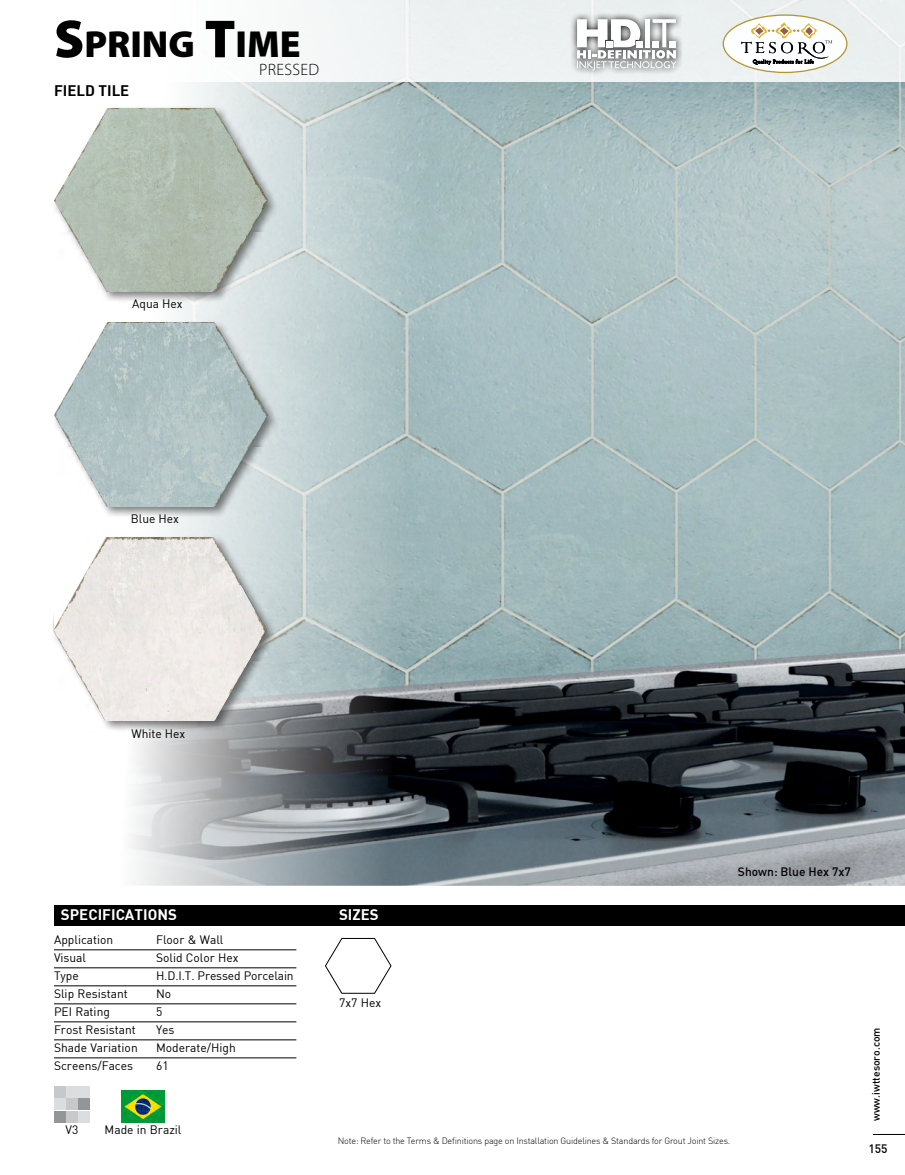
<style>
.page{position:relative;width:905px;height:1175px;background:#fff}
.page>*{position:absolute;margin:0;border:0;box-sizing:border-box;transform-origin:0 0}
.t1{font:900 37.8px "Myriad Pro";color:#000}
.t2{font:300 16.5px "Myriad Pro";letter-spacing:.02em;color:#000}
.t3{font:700 15px "DIN";color:#fff}
.t4{font:700 15px "DIN";color:#000}
.t5{font:12px "DIN";color:#000}
.t6{font:500 12px "DIN";color:#000}
.t7{font:500 10.5px "DIN";color:#000}
.t8{font:300 9px "DIN";letter-spacing:-.02em;color:#000}
.t9{font:5.1px "Adobe Garamond Pro";letter-spacing:.085em;color:#000}
.s1{font-size:54px}
</style>
<div class="page">
<img style="left:121px;top:1090px;width:44px;height:32px">
<img style="left:439px;top:81px;width:465px;height:805px">
<div style="left:54px;top:904px;width:850px;height:21px;background:#000"></div>
<svg style="left:131px;top:81px;width:308px;height:805px;background:#a7b4b6"></svg>
<div style="left:0;top:0;width:904px;height:81px;background:linear-gradient(to right,#fff,#e4e9e8)"></div>
<div style="left:52px;top:105px;width:227px;height:199px;background:#000;opacity:.5"></div>
<img style="left:54px;top:108px;width:213px;height:183px">
<div style="left:52px;top:320px;width:227px;height:198px;background:#000;opacity:.5"></div>
<img style="left:54px;top:323px;width:213px;height:183px">
<div style="left:51px;top:534px;width:228px;height:199px;background:#000;opacity:.5"></div>
<img style="left:53px;top:537px;width:214px;height:183px">
<svg style="left:325px;top:937px;width:67px;height:57px"></svg>
<div style="left:54px;top:1111px;width:11px;height:11px;background:#939598"></div>
<div style="left:78px;top:1086px;width:12px;height:11px;background:#dcddde"></div>
<div style="left:54px;top:1086px;width:11px;height:11px;background:#c7c8ca"></div>
<div style="left:66px;top:1098px;width:12px;height:12px;background:#c7c8ca"></div>
<div style="left:66px;top:1111px;width:12px;height:11px;background:#c7c8ca"></div>
<div style="left:78px;top:1098px;width:12px;height:12px;background:#939598"></div>
<div style="left:66px;top:1086px;width:12px;height:11px;background:#dcddde"></div>
<div style="left:54px;top:1098px;width:11px;height:12px;background:#dcddde"></div>
<div style="left:78px;top:1111px;width:12px;height:11px;background:#dcddde"></div>
<div style="left:723px;top:15px;width:123px;height:57px;background:#fdfeff;border-radius:50%"></div>
<div style="left:722px;top:14px;width:125px;height:59px;border:1px solid #b29730;border-radius:50%"></div>
<svg style="left:741px;top:22px;width:91px;height:42px"></svg>
<hr style="left:54px;top:949px;width:242px;height:1px;background:#000">
<hr style="left:54px;top:967px;width:242px;height:1px;background:#000">
<hr style="left:54px;top:985px;width:242px;height:1px;background:#000">
<hr style="left:54px;top:1003px;width:242px;height:1px;background:#000">
<hr style="left:54px;top:1021px;width:242px;height:1px;background:#000">
<hr style="left:54px;top:1039px;width:242px;height:1px;background:#000">
<hr style="left:54px;top:1057px;width:242px;height:1px;background:#000">
<hr style="left:872px;top:1134px;width:32px;height:1px;background:#000">
<svg style="left:569px;top:12px;width:114px;height:66px;background:#dadedf"></svg>
<svg style="left:577px;top:19px;width:99px;height:51px"></svg>
<h1 class="t1" style="left:54px;top:19px;width:248px"><span class="s1">S</span>PRING <span class="s1">T</span>IME</h1>
<h2 class="t2" style="left:259px;top:59px;width:61px">PRESSED</h2>
<p class="t4" style="left:54px;top:81px;width:77px">FIELD TILE</p>
<p class="t5" style="left:132px;top:297px;width:52px">Aqua Hex</p>
<p class="t5" style="left:131px;top:511px;width:50px">Blue Hex</p>
<p class="t9" style="left:753px;top:59px;width:62px">Quality Products for Life</p>
<p class="t5" style="left:131px;top:725px;width:55px">White Hex</p>
<p class="t3" style="left:61px;top:904px;width:117px">SPECIFICATIONS</p>
<p class="t3" style="left:339px;top:904px;width:41px">SIZES</p>
<p class="t5" style="left:54px;top:932px;width:61px">Application</p>
<p class="t5" style="left:156px;top:932px;width:69px">Floor &amp; Wall</p>
<p class="t5" style="left:54px;top:950px;width:34px">Visual</p>
<p class="t5" style="left:156px;top:950px;width:84px">Solid Color Hex</p>
<p class="t5" style="left:54px;top:968px;width:26px">Type</p>
<p class="t5" style="left:156px;top:968px;width:139px">H.D.I.T. Pressed Porcelain</p>
<p class="t5" style="left:54px;top:986px;width:75px">Slip Resistant</p>
<p class="t5" style="left:156px;top:986px;width:17px">No</p>
<p class="t5" style="left:54px;top:1004px;width:57px">PEI Rating</p>
<p class="t5" style="left:156px;top:1004px;width:8px">5</p>
<p class="t5" style="left:54px;top:1022px;width:83px">Frost Resistant</p>
<p class="t5" style="left:156px;top:1022px;width:20px">Yes</p>
<p class="t5" style="left:54px;top:1040px;width:85px">Shade Variation</p>
<p class="t5" style="left:156px;top:1040px;width:81px">Moderate/High</p>
<p class="t5" style="left:54px;top:1058px;width:81px">Screens/Faces</p>
<p class="t5" style="left:156px;top:1058px;width:14px">61</p>
<p class="t5" style="left:339px;top:994px;width:43px">7x7 Hex</p>
<p class="t6" style="left:738px;top:864px;width:114px">Shown: Blue Hex 7x7</p>
<p class="t5" style="left:66px;top:1122px;width:14px">V3</p>
<p class="t5" style="left:105px;top:1122px;width:78px">Made in Brazil</p>
<p class="t8" style="left:338px;top:1135px;width:394px">Note: Refer to the Terms &amp; Definitions page on Installation Guidelines &amp; Standards for Grout Joint Sizes.</p>
<p class="t7" style="left:869px;top:1121px;width:95px;rotate:-90deg">www.iwttesoro.com</p>
<p class="t6" style="left:868px;top:1141px;width:21px">155</p>
</div>
